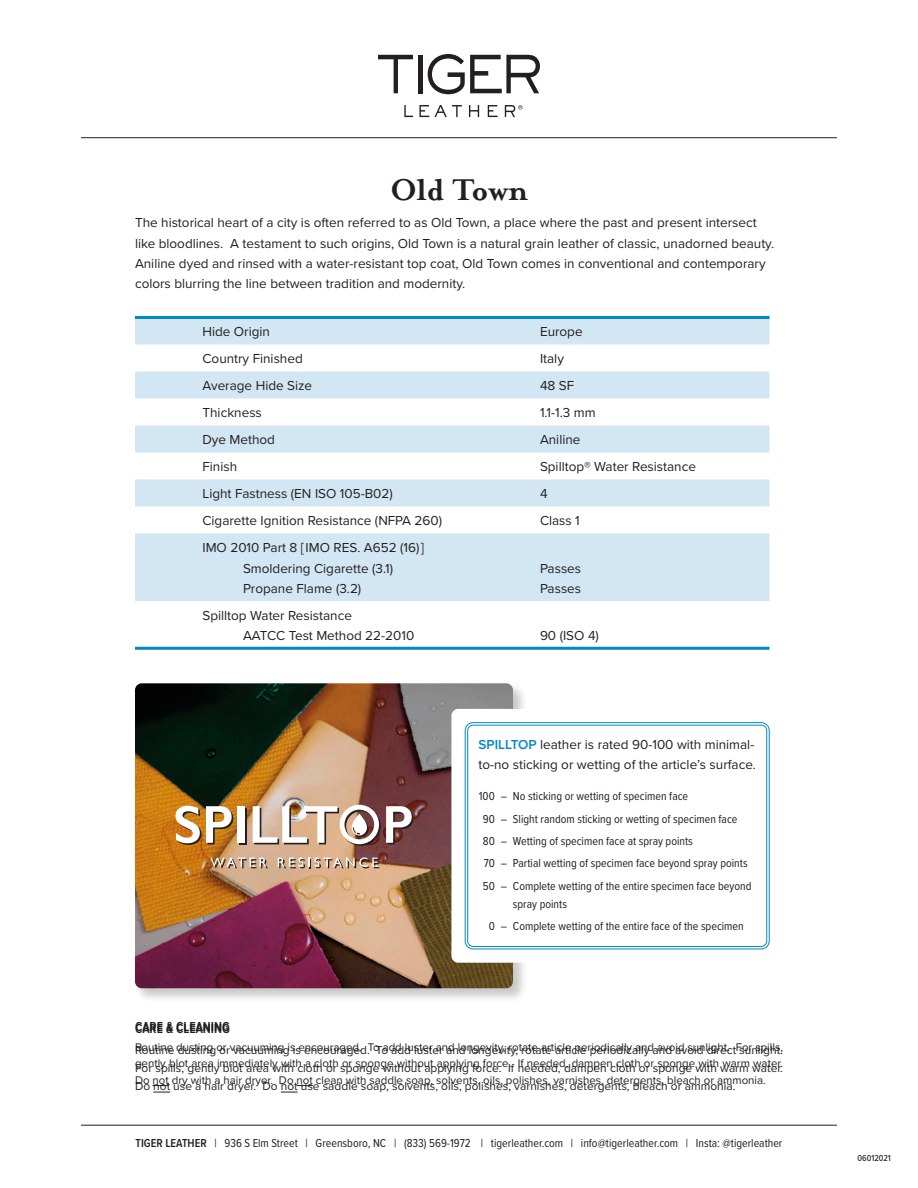
<style>
.page{position:relative;width:918px;height:1188px;background:#fff}
.page>*{position:absolute;margin:0;border:0;box-sizing:border-box;transform-origin:0 0}
.t1{font:700 34.5px "Mrs Eaves OT";color:#231f20}
.t2{font:13.5px/20.2px "Proxima Nova";color:#231f20}
.t3{font:600 13.5px "Proxima Nova Cond";color:#231f20}
.t4{font:12px/18px "Proxima Nova Cond";color:#231f20}
.t5{font:11.85px/18px "Proxima Nova";color:#231f20;text-align:justify}
.t6{font:11.55px/16.5px "Proxima Nova";color:#231f20;text-align:justify}
.t7{font:500 9px "Proxima Nova Cond";color:#231f20}
.s1{font-weight:600;color:#0088c4}
.s2{font-size:12px}
.s3{font-weight:600}
</style>
<div class="page">
<svg style="left:378px;top:55px;width:35px;height:38px"></svg>
<hr style="left:418px;top:55px;width:4px;height:38px;background:#231f20">
<svg style="left:428px;top:54px;width:112px;height:40px"></svg>
<svg style="left:404px;top:105px;width:9px;height:12px"></svg>
<svg style="left:419px;top:105px;width:43px;height:12px"></svg>
<svg style="left:469px;top:105px;width:10px;height:12px"></svg>
<svg style="left:488px;top:105px;width:10px;height:12px"></svg>
<svg style="left:505px;top:105px;width:18px;height:12px"></svg>
<hr style="left:81px;top:137px;width:756px;height:1px;background:#231f20">
<hr style="left:81px;top:1125px;width:756px;height:1px;background:#231f20">
<svg style="left:153px;top:1085px;width:16px;height:1px"></svg>
<svg style="left:297px;top:1085px;width:16px;height:1px"></svg>
<svg style="left:135px;top:319px;width:635px;height:282px;fill:#d3e6f3"></svg>
<hr style="left:135px;top:316px;width:324px;height:3px;background:#0088c4">
<hr style="left:459px;top:316px;width:311px;height:3px;background:#0088c4">
<hr style="left:135px;top:647px;width:324px;height:3px;background:#0088c4">
<hr style="left:459px;top:647px;width:311px;height:3px;background:#0088c4">
<svg style="left:153px;top:1092px;width:17px;height:1px"></svg>
<svg style="left:281px;top:1092px;width:17px;height:1px"></svg>
<div style="left:134px;top:682px;width:394px;height:321px;background:#231f20;opacity:.25"></div>
<img style="left:135px;top:683px;width:378px;height:305px">
<div style="left:239px;top:808px;width:7px;height:36px;background:#fff"></div>
<svg style="left:176px;top:806px;width:57px;height:39px"></svg>
<div style="left:237px;top:806px;width:7px;height:37px;background:#fff"></div>
<svg style="left:253px;top:805px;width:160px;height:41px"></svg>
<svg style="left:210px;top:858px;width:58px;height:10px"></svg>
<svg style="left:278px;top:857px;width:101px;height:11px"></svg>
<div style="left:451px;top:709px;width:332px;height:254px;background:#fff;border-radius:7px"></div>
<div style="left:465px;top:722px;width:304px;height:227px;border:1px solid #0088c4;border-radius:8px"></div>
<div style="left:467px;top:725px;width:300px;height:222px;border:1px solid #0088c4;border-radius:6px"></div>
<p class="t1" style="left:390px;top:170px;width:139px">Old Town</p>
<p class="t2" style="left:135px;top:212px;width:641px">The historical heart of a city is often referred to as Old Town, a place where the past and present intersect like bloodlines. A testament to such origins, Old Town is a natural grain leather of classic, unadorned beauty.<br>Aniline dyed and rinsed with a water-resistant top coat, Old Town comes in conventional and contemporary colors blurring the line between tradition and modernity.</p>
<p class="t2" style="left:202px;top:321px;width:69px">Hide Origin</p>
<p class="t2" style="left:540px;top:321px;width:44px">Europe</p>
<p class="t2" style="left:202px;top:348px;width:102px">Country Finished</p>
<p class="t2" style="left:540px;top:348px;width:25px">Italy</p>
<p class="t2" style="left:202px;top:375px;width:111px">Average Hide Size</p>
<p class="t2" style="left:540px;top:375px;width:36px">48 SF</p>
<p class="t2" style="left:202px;top:402px;width:61px">Thickness</p>
<p class="t2" style="left:540px;top:402px;width:57px">1.1-1.3 mm</p>
<p class="t2" style="left:202px;top:429px;width:74px">Dye Method</p>
<p class="t2" style="left:540px;top:429px;width:42px">Aniline</p>
<p class="t2" style="left:202px;top:456px;width:36px">Finish</p>
<p class="t2" style="left:540px;top:456px;width:158px">Spilltop® Water Resistance</p>
<p class="t2" style="left:202px;top:483px;width:192px">Light Fastness (EN ISO 105-B02)</p>
<p class="t2" style="left:540px;top:483px;width:9px">4</p>
<p class="t2" style="left:202px;top:510px;width:241px">Cigarette Ignition Resistance (NFPA 260)</p>
<p class="t2" style="left:540px;top:510px;width:41px">Class 1</p>
<p class="t2" style="left:243px;top:537px;width:183px;text-indent:-40px">IMO 2010 Part 8 [IMO RES. A652 (16)]<br>Smoldering Cigarette (3.1)<br>Propane Flame (3.2)</p>
<p class="t2" style="left:540px;top:557px;width:43px">Passes<br>Passes</p>
<p class="t2" style="left:243px;top:605px;width:173px;text-indent:-40px">Spilltop Water Resistance<br>AATCC Test Method 22-2010</p>
<p class="t2" style="left:540px;top:625px;width:60px">90 (ISO 4)</p>
<p class="t2" style="left:478px;top:734px;width:279px"><span class="s1">SPILLTOP</span> leather is rated 90-100 with minimal&shy;to-no sticking or wetting of the article’s surface.</p>
<p class="t4" style="left:479px;top:787px;width:211px">100 – No sticking or wetting of specimen face</p>
<p class="t4" style="left:483px;top:809px;width:256px">90 – Slight random sticking or wetting of specimen face</p>
<p class="t4" style="left:483px;top:832px;width:211px">80 – Wetting of specimen face at spray points</p>
<p class="t4" style="left:484px;top:854px;width:265px">70 – Partial wetting of specimen face beyond spray points</p>
<p class="t4" style="left:513px;top:876px;width:240px;text-indent:-30px">50 – Complete wetting of the entire specimen face beyond spray points</p>
<p class="t4" style="left:489px;top:917px;width:257px">0 – Complete wetting of the entire face of the specimen</p>
<p class="t3" style="left:135px;top:1017px;width:96px">CARE &amp; CLEANING</p>
<p class="t6" style="left:135px;top:1038px;width:650px">Routine dusting or vacuuming is encouraged. To add luster and longevity, rotate article periodically and avoid sunlight. For spills, gently blot area immediately with a cloth or sponge without applying force. If needed, dampen cloth or sponge with warm water.<br>Do not dry with a hair dryer. Do not clean with saddle soap, solvents, oils, polishes, varnishes, detergents, bleach or ammonia.</p>
<p class="t3" style="left:135px;top:1019px;width:96px">CARE &amp; CLEANING</p>
<p class="t5" style="left:135px;top:1041px;width:650px">Routine dusting or vacuuming is encouraged. To add luster and longevity, rotate article periodically and avoid direct sunlight.<br>For spills, gently blot area with cloth or sponge without applying force. If needed, dampen cloth or sponge with warm water.<br>Do not use a hair dryer. Do not use saddle soap, solvents, oils, polishes, varnishes, detergents, bleach or ammo<span class="s2">nia.</span></p>
<p class="t4" style="left:136px;top:1133px;width:648px"><span class="s3">TIGER LEATHER</span> | 936 S Elm Street | Greensboro, NC | (833) 569-1972 | tigerleather.com | info@tigerleather.com | Insta: @tigerleather</p>
<p class="t7" style="left:857px;top:1151px;width:35px">06012021</p>
</div>
